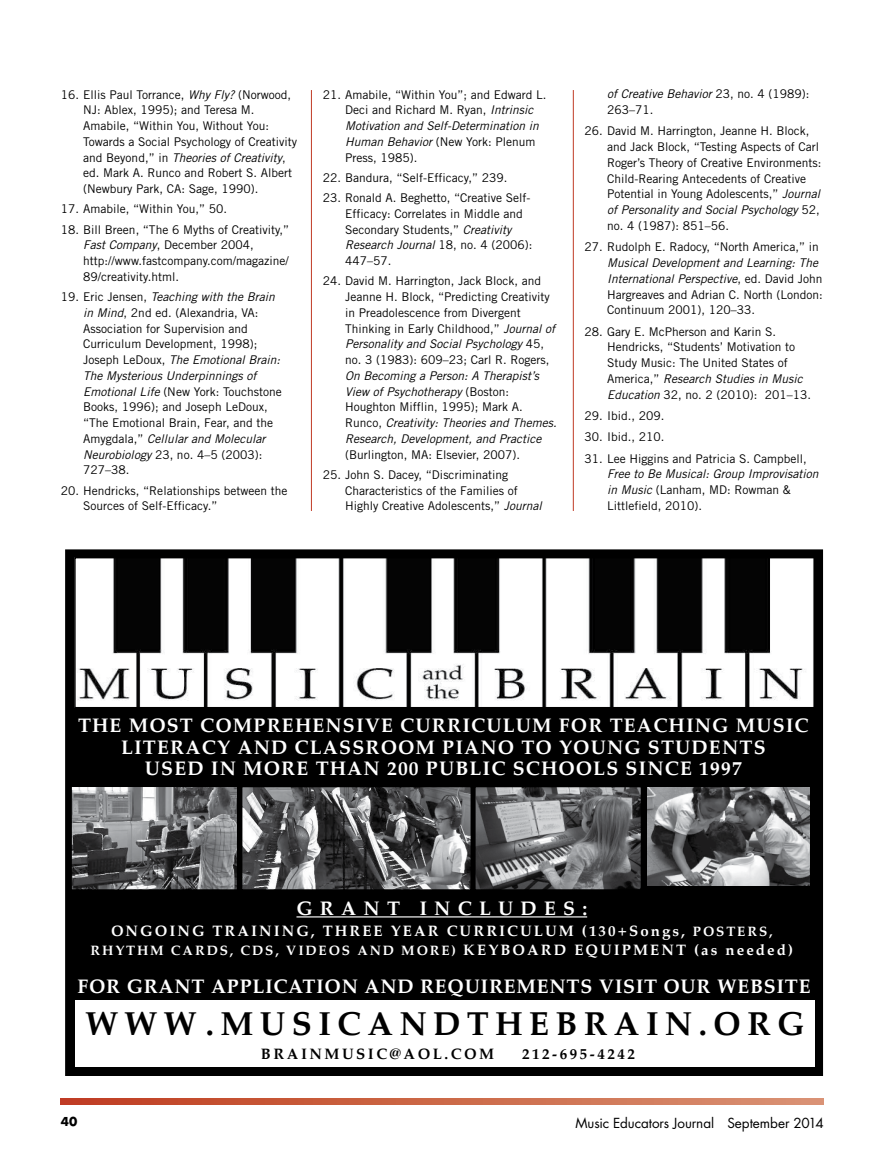
<style>
.page{position:relative;width:878px;height:1175px;background:#fff}
.page>*{position:absolute;margin:0;border:0;box-sizing:border-box;transform-origin:0 0}
.t1{font:700 33px "Palatino";letter-spacing:.19em;color:#000}
.t2{font:700 19.5px/21.8px "Palatino";letter-spacing:.06em;color:#fff;text-align:center}
.t3{font:700 19.5px "Palatino";letter-spacing:.04em;color:#fff}
.t4{font:700 19.5px "Palatino";letter-spacing:.37em;color:#fff}
.t5{font:700 15px "Palatino";letter-spacing:.14em;color:#fff}
.t6{font:700 15px "Palatino";letter-spacing:.17em;color:#000}
.t7{font:700 13.5px "Palatino";letter-spacing:.14em;color:#fff}
.t8{font:13.5px "Futura Std";letter-spacing:-.005em;color:#000}
.t9{font:12px/15.8px "Trade Gothic LT Std";color:#000}
.t10{font:italic 12px/15.8px "Trade Gothic LT Std";color:#000}
.t11{font:700 12px "Futura Std";color:#000}
.s1{font-style:italic}
.s2{font-style:normal}
.s3{font-size:13.5px}
.s4{font-size:15px}
</style>
<div class="page">
<svg style="left:61px;top:1098px;width:763px;height:6px;background:#cc6849"></svg>
<hr style="left:311px;top:90px;width:1px;height:421px;background:#c03b25">
<hr style="left:573px;top:90px;width:1px;height:421px;background:#c03b25">
<div style="left:66px;top:550px;width:756px;height:525px;background:#000"></div>
<img style="left:77px;top:560px;width:735px;height:145px">
<div style="left:74px;top:557px;width:741px;height:151px;border:2px solid #000"></div>
<img style="left:476px;top:788px;width:163px;height:100px">
<div style="left:472px;top:784px;width:171px;height:108px;border:3px solid #000"></div>
<div style="left:75px;top:1000px;width:739px;height:66px;background:#fff"></div>
<img style="left:243px;top:788px;width:226px;height:100px">
<div style="left:239px;top:784px;width:234px;height:108px;border:3px solid #000"></div>
<img style="left:73px;top:788px;width:163px;height:100px">
<div style="left:69px;top:784px;width:171px;height:108px;border:3px solid #000"></div>
<hr style="left:296px;top:916px;width:291px;height:1px;background:#fff">
<img style="left:647px;top:787px;width:162px;height:98px">
<p class="t9" style="left:83px;top:86px;width:215px;text-indent:-22px">16. Ellis Paul Torrance, <span class="s1">Why Fly?</span> (Norwood, NJ: Ablex, 1995); and Teresa M.<br>Amabile, “Within You, Without You:<br>Towards a Social Psychology of Creativity and Beyond,” in <span class="s1">Theories of Creativity</span>, ed. Mark A. Runco and Robert S. Albert (Newbury Park, CA: Sage, 1990).</p>
<p class="t9" style="left:61px;top:201px;width:168px">17. Amabile, “Within You,” 50.</p>
<p class="t9" style="left:83px;top:221px;width:207px;text-indent:-22px">18. Bill Breen, “The 6 Myths of Creativity,” <span class="s1">Fast Company</span>, December 2004, http://www.fastcompany.com/magazine/ 89/creativity.html.</p>
<p class="t9" style="left:83px;top:289px;width:200px;text-indent:-22px">19. Eric Jensen, <span class="s1">Teaching with the Brain in Mind</span>, 2nd ed. (Alexandria, VA:<br>Association for Supervision and<br>Curriculum Development, 1998);<br>Joseph LeDoux, <span class="s1">The Emotional Brain:<br>The Mysterious Underpinnings of<br>Emotional Life</span> (New York: Touchstone<br>Books, 1996); and Joseph LeDoux, “The Emotional Brain, Fear, and the<br>Amygdala,” <span class="s1">Cellular and Molecular<br>Neurobiology</span> 23, no. 4–5 (2003):<br>727–38.</p>
<p class="t9" style="left:83px;top:482px;width:205px;text-indent:-22px">20. Hendricks, “Relationships between the<br>Sources of Self-Efficacy.”</p>
<p class="t9" style="left:345px;top:86px;width:203px;text-indent:-22px">21. Amabile, “Within You”; and Edward L.<br>Deci and Richard M. Ryan, <span class="s1">Intrinsic<br>Motivation and Self-Determination in<br>Human Behavior</span> (New York: Plenum<br>Press, 1985).</p>
<p class="t9" style="left:322px;top:169px;width:186px">22. Bandura, “Self-Efficacy,” 239.</p>
<p class="t9" style="left:345px;top:190px;width:189px;text-indent:-22px">23. Ronald A. Beghetto, “Creative Self-<br>Efficacy: Correlates in Middle and<br>Secondary Students,” <span class="s1">Creativity<br>Research Journal</span> 18, no. 4 (2006):<br>447–57.</p>
<p class="t9" style="left:345px;top:273px;width:212px;text-indent:-22px">24. David M. Harrington, Jack Block, and Jeanne H. Block, “Predicting Creativity in Preadolescence from Divergent Thinking in Early Childhood,” <span class="s1">Journal of Personality and Social Psychology</span> 45, no. 3 (1983): 609–23; Carl R. Rogers,</p>
<p class="t10" style="left:345px;top:368px;width:213px">On Becoming a Person: A Therapist’s View of Psychotherapy <span class="s2">(Boston:<br>Houghton Mifflin, 1995); Mark A.<br>Runco,</span> Creativity: Theories and Themes.<br>Research, Development, and Practice</p>
<p class="t9" style="left:345px;top:446px;width:176px">(Burlington, MA: Elsevier, 2007).</p>
<p class="t9" style="left:345px;top:466px;width:198px;text-indent:-22px">25. John S. Dacey, “Discriminating<br>Characteristics of the Families of<br>Highly Creative Adolescents,” <span class="s1">Journal</span></p>
<p class="t9" style="left:607px;top:86px;width:204px"><span class="s1">of Creative Behavior</span> 23, no. 4 (1989):<br>263–71.</p>
<p class="t9" style="left:607px;top:123px;width:216px;text-indent:-22px">26. David M. Harrington, Jeanne H. Block, and Jack Block, “Testing Aspects of Carl Roger’s Theory of Creative Environments:<br>Child-Rearing Antecedents of Creative Potential in Young Adolescents,” <span class="s1">Journal of Personality and Social Psychology</span> 52, no. 4 (1987): 851–56.</p>
<p class="t9" style="left:584px;top:239px;width:236px">27. Rudolph E. Radocy, “North America,” in</p>
<p class="t9" style="left:607px;top:255px;width:217px"><span class="s1">Musical Development and Learning: The International Perspective</span>, ed. David John Hargreaves and Adrian C. North (London:<br>Continuum 2001), 120–33.</p>
<p class="t9" style="left:607px;top:323px;width:205px;text-indent:-22px">28. Gary E. McPherson and Karin S.<br>Hendricks, “Students’ Motivation to Study Music: The United States of America,” <span class="s1">Research Studies in Music Education</span> 32, no. 2 (2010): 201–13.</p>
<p class="t9" style="left:584px;top:407px;width:81px">29. Ibid., 209.</p>
<p class="t9" style="left:584px;top:429px;width:81px">30. Ibid., 210.</p>
<p class="t9" style="left:584px;top:450px;width:224px">31. Lee Higgins and Patricia S. Campbell,</p>
<p class="t10" style="left:607px;top:466px;width:213px">Free to Be Musical: Group Improvisation in Music <span class="s2">(Lanham, MD: Rowman &amp;<br>Littlefield, 2010).</span></p>
<h2 class="t2" style="left:78px;top:713px;width:732px">THE MOST COMPREHENSIVE CURRICULUM FOR TEACHING MUSIC<br>LITERACY AND CLASSROOM PIANO TO YOUNG STUDENTS<br>USED IN MORE THAN 200 PUBLIC SCHOOLS SINCE 1997</h2>
<h2 class="t4" style="left:296px;top:891px;width:292px">GRANT INCLUDES:</h2>
<p class="t5" style="left:111px;top:918px;width:663px">ONGOING TRAINING, THREE YEAR CURRICULUM (130+Songs, <span class="s3">POSTERS,</span></p>
<p class="t7" style="left:91px;top:939px;width:704px">RHYTHM CARDS, CDS, VIDEOS AND MORE) <span class="s4">KEYBOARD EQUIPMENT (as needed)</span></p>
<h2 class="t3" style="left:77px;top:969px;width:734px">FOR GRANT APPLICATION AND REQUIREMENTS VISIT OUR WEBSITE</h2>
<h1 class="t1" style="left:85px;top:995px;width:721px">WWW.MUSICANDTHEBRAIN.ORG</h1>
<p class="t6" style="left:261px;top:1041px;width:235px">BRAINMUSIC@AOL.COM</p>
<p class="t6" style="left:522px;top:1041px;width:115px">212-695-4242</p>
<p class="t11" style="left:61px;top:1113px;width:18px">40</p>
<p class="t8" style="left:575px;top:1114px;width:250px">Music Educators Journal September 2014</p>
</div>
